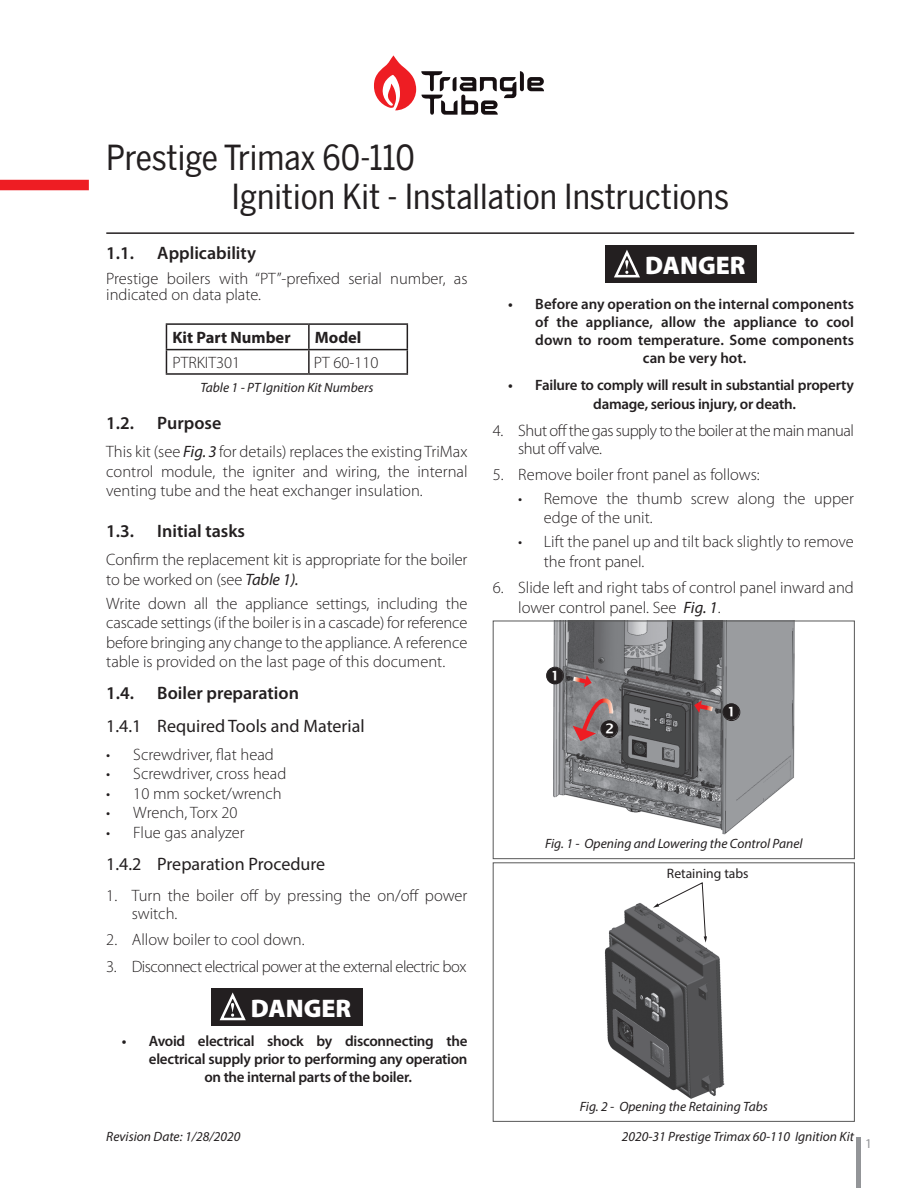
<style>
.page{position:relative;width:918px;height:1188px;background:#fff}
.page>*{position:absolute;margin:0;border:0;box-sizing:border-box;transform-origin:0 0}
.t1{font:34.5px "Benton Sans Cond";color:#231f20}
.t2{font:900 25.5px "Myriad Pro";color:#fff}
.t3{font:600 18px "Myriad Pro";color:#231f20}
.t4{font:18px "Myriad Pro";color:#231f20}
.t5{font:300 16.5px/19.5px "Myriad Pro";color:#231f20}
.t6{font:300 16.5px/18px "Myriad Pro";letter-spacing:-.03em;color:#231f20}
.t7{font:700 16.5px "Myriad Pro";color:#231f20}
.t8{font:600 15px/19.5px "Myriad Pro";letter-spacing:-.015em;color:#231f20}
.t9{font:600 15px "Myriad Pro";letter-spacing:.005em;color:#231f20}
.t10{font:13.65px "Myriad Pro";color:#231f20}
.Table{font:italic 13.5px "Myriad Pro";color:#231f20}
.t11{font:13.5px "Myriad Pro";color:#939598}
.s1{font-weight:400;font-style:italic}
</style>
<div class="page">
<div style="left:0;top:180px;width:89px;height:10px;background:#ee1d23"></div>
<svg style="left:374px;top:55px;width:170px;height:60px"></svg>
<hr style="left:857px;top:1137px;width:4px;height:51px;background:#939598">
<hr style="left:106px;top:232px;width:748px;height:2px;background:#231f20">
<hr style="left:166px;top:323px;width:143px;height:2px;background:#231f20">
<hr style="left:309px;top:323px;width:99px;height:2px;background:#231f20">
<hr style="left:308px;top:325px;width:2px;height:24px;background:#231f20">
<hr style="left:166px;top:349px;width:143px;height:1px;background:#231f20">
<svg style="left:166px;top:325px;width:1px;height:48px"></svg>
<hr style="left:309px;top:349px;width:99px;height:1px;background:#231f20">
<hr style="left:308px;top:350px;width:2px;height:23px;background:#231f20">
<hr style="left:166px;top:373px;width:143px;height:2px;background:#231f20">
<hr style="left:309px;top:373px;width:99px;height:2px;background:#231f20">
<svg style="left:407px;top:325px;width:1px;height:48px"></svg>
<div style="left:211px;top:988px;width:152px;height:38px;background:#231f20"></div>
<svg style="left:219px;top:992px;width:27px;height:29px"></svg>
<div style="left:605px;top:245px;width:152px;height:38px;background:#231f20"></div>
<svg style="left:614px;top:250px;width:26px;height:28px"></svg>
<img style="left:546px;top:623px;width:249px;height:212px">
<svg style="left:573px;top:675px;width:19px;height:12px"></svg>
<svg style="left:694px;top:700px;width:19px;height:13px"></svg>
<div style="left:547px;top:667px;width:17px;height:17px;border:1px solid #231f20;border-radius:50%"></div>
<div style="left:723px;top:704px;width:17px;height:17px;border:1px solid #231f20;border-radius:50%"></div>
<div style="left:493px;top:621px;width:362px;height:238px;border:1px solid #575757"></div>
<img style="left:604px;top:903px;width:121px;height:196px">
<svg style="left:653px;top:882px;width:54px;height:61px"></svg>
<div style="left:493px;top:862px;width:362px;height:260px;border:1px solid #575757"></div>
<svg style="left:547px;top:667px;width:16px;height:17px"></svg>
<svg style="left:723px;top:704px;width:17px;height:16px"></svg>
<svg style="left:573px;top:697px;width:45px;height:44px"></svg>
<p class="t1" style="left:106px;top:138px;width:310px">Prestige Trimax 60-110</p>
<p class="t1" style="left:231px;top:177px;width:499px">Ignition Kit - Installation Instructions</p>
<p class="t3" style="left:106px;top:241px;width:29px">1.1.</p>
<p class="t3" style="left:157px;top:241px;width:100px">Applicability</p>
<p class="t5" style="left:106px;top:270px;width:363px;line-height:16.5px">Prestige boilers with “PT”-prefixed serial number, as indicated on data plate.</p>
<p class="t7" style="left:172px;top:327px;width:120px">Kit Part Number</p>
<p class="t7" style="left:315px;top:327px;width:48px">Model</p>
<p class="t5" style="left:172px;top:353px;width:69px">PTRKIT301</p>
<p class="t5" style="left:314px;top:353px;width:66px">PT 60-110</p>
<p class="Table" style="left:200px;top:380px;width:174px">Table 1 - PT Ignition Kit Numbers</p>
<p class="t3" style="left:106px;top:412px;width:29px">1.2.</p>
<p class="t3" style="left:157px;top:412px;width:65px">Purpose</p>
<p class="t5" style="left:106px;top:442px;width:363px;text-align:justify">This kit (see <span class="s1">Fig. 3</span> for details) replaces the existing TriMax control module, the igniter and wiring, the internal venting tube and the heat exchanger insulation.</p>
<p class="t3" style="left:106px;top:520px;width:29px">1.3.</p>
<p class="t3" style="left:157px;top:520px;width:89px">Initial tasks</p>
<p class="t5" style="left:106px;top:550px;width:363px">Confirm the replacement kit is appropriate for the boiler to be worked on (see <span class="s1">Table 1).</span></p>
<p class="t5" style="left:106px;top:593px;width:363px;text-align:justify">Write down all the appliance settings, including the cascade settings (if the boiler is in a cascade) for reference before bringing any change to the appliance. A reference table is provided on the last page of this document.</p>
<p class="t3" style="left:106px;top:682px;width:29px">1.4.</p>
<p class="t3" style="left:157px;top:682px;width:143px">Boiler preparation</p>
<p class="t4" style="left:106px;top:714px;width:260px">1.4.1 Required Tools and Material</p>
<p class="t5" style="left:106px;top:744px;width:169px">• Screwdriver, flat head</p>
<p class="t5" style="left:106px;top:764px;width:182px">• Screwdriver, cross head</p>
<p class="t5" style="left:106px;top:783px;width:177px">• 10 mm socket/wrench</p>
<p class="t5" style="left:106px;top:803px;width:133px">• Wrench, Torx 20</p>
<p class="t5" style="left:106px;top:822px;width:140px">• Flue gas analyzer</p>
<p class="t4" style="left:106px;top:853px;width:220px">1.4.2 Preparation Procedure</p>
<p class="t5" style="left:132px;top:886px;width:337px;line-height:18px;text-indent:-26px">1. Turn the boiler off by pressing the on/off power switch.</p>
<p class="t5" style="left:106px;top:930px;width:200px">2. Allow boiler to cool down.</p>
<p class="t6" style="left:106px;top:957px;width:362px">3. Disconnect electrical power at the external electric box</p>
<p class="t2" style="left:645px;top:248px;width:102px">DANGER</p>
<p class="t8" style="left:508px;top:294px;width:347px">• Before any operation on the internal components</p>
<p class="t8" style="left:535px;top:312px;width:320px">of the appliance, allow the appliance to cool</p>
<p class="t8" style="left:535px;top:330px;width:320px">down to room temperature. Some components</p>
<p class="t9" style="left:643px;top:349px;width:105px">can be very hot.</p>
<p class="t8" style="left:593px;top:375px;width:262px;text-indent:-85px">• Failure to comply will result in substantial property damage, serious injury, or death.</p>
<p class="t6" style="left:518px;top:421px;width:337px;text-indent:-26px">4. Shut off the gas supply to the boiler at the main manual shut off valve.</p>
<p class="t5" style="left:493px;top:465px;width:269px">5. Remove boiler front panel as follows:</p>
<p class="t5" style="left:544px;top:489px;width:312px;text-indent:-26px">• Remove the thumb screw along the upper edge of the unit.</p>
<p class="t5" style="left:544px;top:532px;width:312px;text-indent:-26px">• Lift the panel up and tilt back slightly to remove the front panel.</p>
<p class="t5" style="left:518px;top:578px;width:337px;text-indent:-26px">6. Slide left and right tabs of control panel inward and lower control panel. See <span class="s1">Fig. 1</span>.</p>
<p class="Table" style="left:545px;top:835px;width:259px">Fig. 1 - Opening and Lowering the Control Panel</p>
<p class="t10" style="left:667px;top:865px;width:83px">Retaining tabs</p>
<p class="t2" style="left:251px;top:991px;width:102px">DANGER</p>
<p class="t8" style="left:122px;top:1030px;width:347px">• Avoid electrical shock by disconnecting the</p>
<p class="t8" style="left:149px;top:1048px;width:320px">electrical supply prior to performing any operation</p>
<p class="t8" style="left:204px;top:1066px;width:209px">on the internal parts of the boiler.</p>
<p class="Table" style="left:580px;top:1098px;width:189px">Fig. 2 - Opening the Retaining Tabs</p>
<p class="Table" style="left:106px;top:1128px;width:136px">Revision Date: 1/28/2020</p>
<p class="Table" style="left:622px;top:1128px;width:234px">2020-31 Prestige Trimax 60-110 Ignition Kit</p>
<p class="t11" style="left:865px;top:1135px;width:8px">1</p>
</div>
